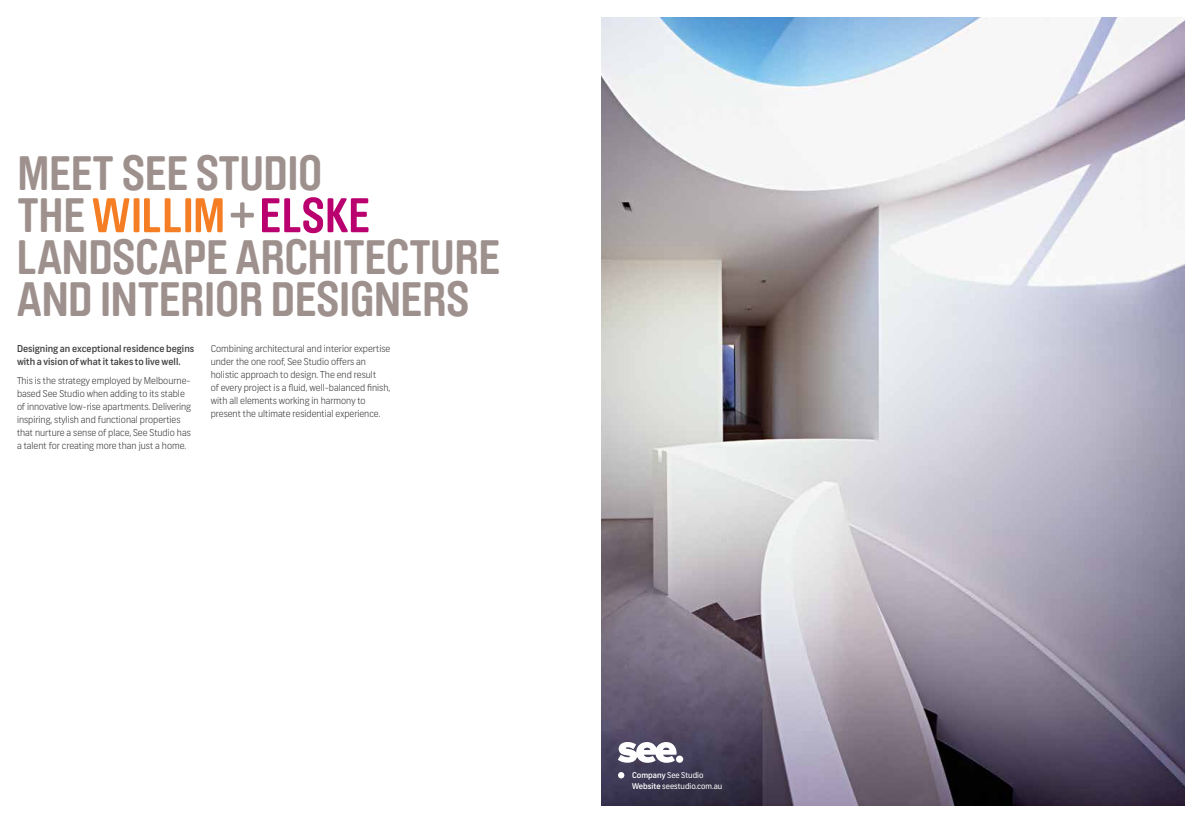
<style>
.page{position:relative;width:1202px;height:823px;background:#fff}
.page>*{position:absolute;margin:0;border:0;box-sizing:border-box;transform-origin:0 0}
.t1{font:700 48px/42px "Brauer Neue";letter-spacing:-.01em;color:#9e918d}
.t2{font:300 9.5px/13px "Frank";color:#414042}
.t3{font:500 9.5px/13px "Frank";color:#414042}
.t4{font:8px/10.5px "Frank";color:#fff}
.s1{font-weight:500}
</style>
<div class="page">
<img style="left:601px;top:17px;width:584px;height:788px">
<svg style="left:618px;top:741px;width:58px;height:21px"></svg>
<div style="left:676px;top:755px;width:7px;height:7px;background:#fff;border-radius:50%"></div>
<svg style="left:93px;top:198px;width:130px;height:34px"></svg>
<svg style="left:231px;top:202px;width:23px;height:26px"></svg>
<svg style="left:262px;top:197px;width:106px;height:36px"></svg>
<svg style="left:618px;top:771px;width:6px;height:7px"></svg>
<h1 class="t1" style="left:17px;top:153px;width:303px">MEET SEE STUDIO<br>THE<br>LANDSCAPE</h1>
<h1 class="t1" style="left:236px;top:237px;width:118px">ARCHITECTU</h1>
<h1 class="t1" style="left:454px;top:237px;width:43px">RE</h1>
<h1 class="t1" style="left:17px;top:279px;width:104px">AND INTE</h1>
<h1 class="t1" style="left:180px;top:279px;width:113px">RIOR DESIGNE</h1>
<h1 class="t1" style="left:422px;top:279px;width:45px">RS</h1>
<p class="t3" style="left:17px;top:342px;width:179px">Designing an exceptional residence begins with a vision of what it takes to live well.</p>
<p class="t2" style="left:17px;top:373px;width:176px">This is the strategy employed by Melbourne&shy;based See Studio when adding to its stable of innovative low-rise apartments. Delivering inspiring, stylish and functional properties that nurture a sense of place, See Studio has a talent for creating more than just a home.</p>
<p class="t2" style="left:211px;top:342px;width:181px">Combining architectural and interior expertise under the one roof, See Studio offers an holistic approach to design. The end result<br>of every project is a fluid, well-balanced finish, with all elements working in harmony to present the ultimate residential experience.</p>
<p class="t4" style="left:632px;top:770px;width:92px"><span class="s1">Company</span> See Studio<br><span class="s1">Website</span> seestudio.com.au</p>
</div>
